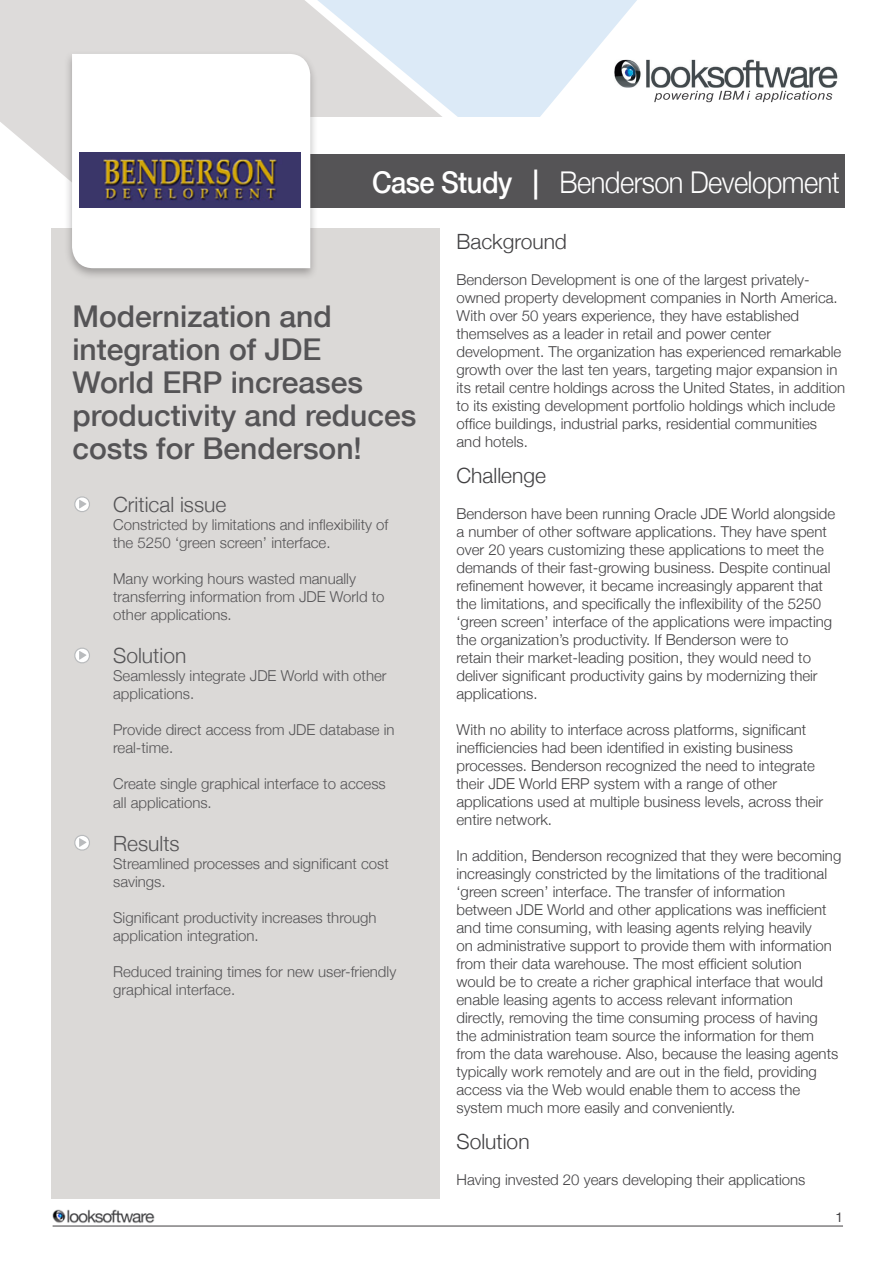
<style>
.page{position:relative;width:893px;height:1263px;background:#fff}
.page>*{position:absolute;margin:0;border:0;box-sizing:border-box;transform-origin:0 0}
.t1{font:500 30px/33px "Helvetica Neue";color:#555456}
.t2{font:300 30px "Helvetica Neue";letter-spacing:-.02em;color:#fff;scale:.91 1}
.Copy{font:300 21px "Helvetica Neue";color:#555456}
.Copy-2{font:300 21px "Helvetica Neue";color:#414042}
.Copy-3{font:300 15px/18px "Helvetica Neue";color:#414042}
.Copy-4{font:300 15px/18px "Helvetica Neue";color:#555456}
.t3{font:13.5px "Helvetica Neue";color:#414042}
.s1{font-weight:500}
</style>
<div class="page">
<img style="left:53px;top:1210px;width:102px;height:13px">
<hr style="left:53px;top:1226px;width:790px;height:1px;background:#414042">
<svg style="left:449px;top:0;width:188px;height:117px;fill:#dceaf7"></svg>
<svg style="left:0;top:0;width:449px;height:343px;fill:#dddbda"></svg>
<div style="left:244px;top:117px;width:647px;height:159px;background:#fff"></div>
<div style="left:51px;top:228px;width:388px;height:971px;background:#dbd9d7"></div>
<div style="left:291px;top:155px;width:554px;height:53px;background:#555456"></div>
<svg style="left:654px;top:91px;width:59px;height:11px"></svg>
<svg style="left:719px;top:91px;width:113px;height:11px"></svg>
<img style="left:614px;top:60px;width:224px;height:28px">
<svg style="left:625px;top:69px;width:8px;height:10px"></svg>
<div style="left:64px;top:50px;width:255px;height:230px;background:#231f20;opacity:.34"></div>
<svg style="left:72px;top:54px;width:238px;height:214px"></svg>
<svg style="left:74px;top:496px;width:16px;height:16px"></svg>
<svg style="left:74px;top:647px;width:16px;height:17px"></svg>
<svg style="left:74px;top:835px;width:16px;height:16px"></svg>
<img style="left:79px;top:152px;width:222px;height:56px">
<p class="t2" style="left:372px;top:158px;width:516px"><span class="s1">Case Study |</span> Benderson Development</p>
<p class="t1" style="left:72px;top:299px;width:346px">Modernization and integration of JDE<br>World ERP increases productivity and reduces costs for Benderson!</p>
<p class="Copy" style="left:113px;top:488px;width:115px">Critical issue</p>
<p class="Copy-4" style="left:113px;top:515px;width:277px">Constricted by limitations and inflexibility of the 5250 ‘green screen’ interface.</p>
<p class="Copy-4" style="left:113px;top:569px;width:273px">Many working hours wasted manually transferring information from JDE World to other applications.</p>
<p class="Copy" style="left:113px;top:639px;width:75px">Solution</p>
<p class="Copy-4" style="left:113px;top:666px;width:275px">Seamlessly integrate JDE World with other applications.</p>
<p class="Copy-4" style="left:113px;top:720px;width:283px">Provide direct access from JDE database in real-time.</p>
<p class="Copy-4" style="left:113px;top:774px;width:274px">Create single graphical interface to access all applications.</p>
<p class="Copy" style="left:113px;top:826px;width:68px">Results</p>
<p class="Copy-4" style="left:113px;top:853px;width:277px">Streamlined processes and significant cost savings.</p>
<p class="Copy-4" style="left:113px;top:907px;width:265px">Significant productivity increases through application integration.</p>
<p class="Copy-4" style="left:113px;top:961px;width:285px">Reduced training times for new user-friendly graphical interface.</p>
<p class="Copy-2" style="left:456px;top:224px;width:112px">Background</p>
<p class="Copy-3" style="left:456px;top:269px;width:390px">Benderson Development is one of the largest privately&shy;owned property development companies in North America.<br>With over 50 years experience, they have established themselves as a leader in retail and power center development. The organization has experienced remarkable growth over the last ten years, targeting major expansion in its retail centre holdings across the United States, in addition to its existing development portfolio holdings which include office buildings, industrial parks, residential communities and hotels.</p>
<p class="Copy-2" style="left:456px;top:458px;width:91px">Challenge</p>
<p class="Copy-3" style="left:456px;top:503px;width:380px">Benderson have been running Oracle JDE World alongside a number of other software applications. They have spent over 20 years customizing these applications to meet the demands of their fast-growing business. Despite continual refinement however, it became increasingly apparent that the limitations, and specifically the inflexibility of the 5250 ‘green screen’ interface of the applications were impacting the organization’s productivity. If Benderson were to<br>retain their market-leading position, they would need to deliver significant productivity gains by modernizing their applications.</p>
<p class="Copy-3" style="left:456px;top:719px;width:368px">With no ability to interface across platforms, significant inefficiencies had been identified in existing business processes. Benderson recognized the need to integrate their JDE World ERP system with a range of other applications used at multiple business levels, across their entire network.</p>
<p class="Copy-3" style="left:456px;top:845px;width:386px">In addition, Benderson recognized that they were becoming increasingly constricted by the limitations of the traditional ‘green screen’ interface. The transfer of information between JDE World and other applications was inefficient and time consuming, with leasing agents relying heavily<br>on administrative support to provide them with information from their data warehouse. The most efficient solution would be to create a richer graphical interface that would enable leasing agents to access relevant information directly, removing the time consuming process of having the administration team source the information for them from the data warehouse. Also, because the leasing agents typically work remotely and are out in the field, providing access via the Web would enable them to access the system much more easily and conveniently.</p>
<p class="Copy-2" style="left:456px;top:1124px;width:75px">Solution</p>
<p class="Copy-3" style="left:456px;top:1169px;width:350px">Having invested 20 years developing their applications</p>
<p class="t3" style="left:835px;top:1206px;width:9px">1</p>
</div>
